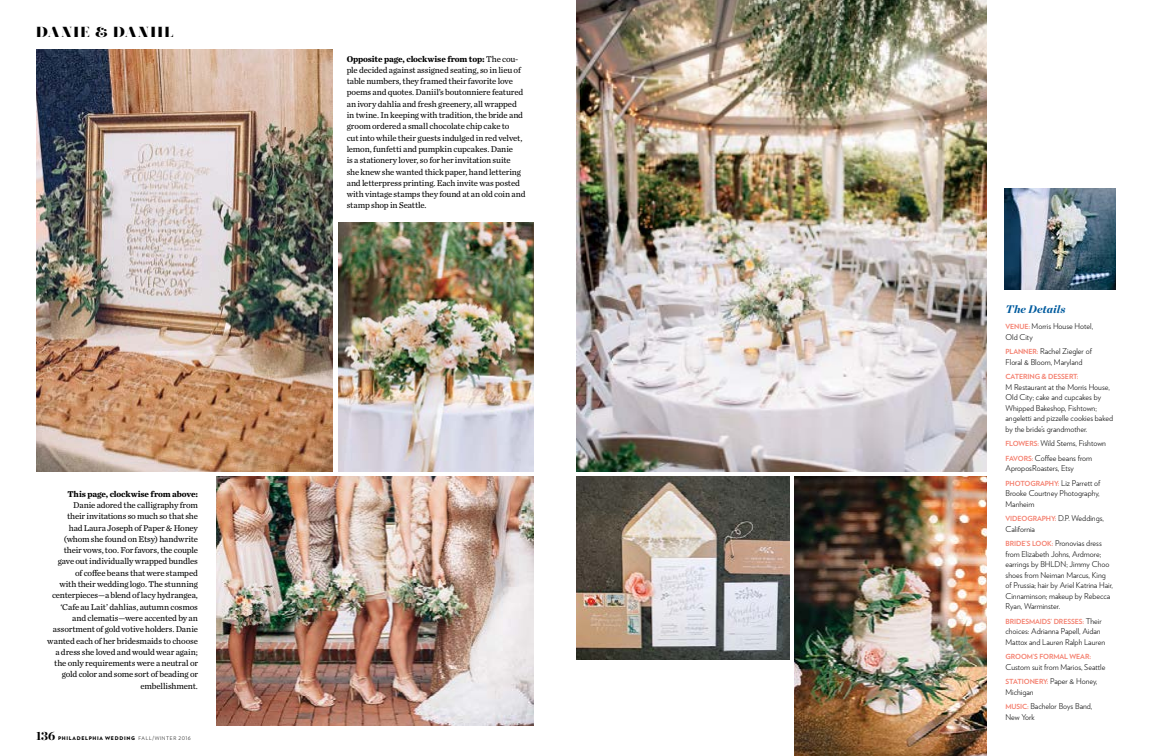
<style>
.page{position:relative;width:1152px;height:756px;background:#fff}
.page>*{position:absolute;margin:0;border:0;box-sizing:border-box;transform-origin:0 0}
.t1{font:14.6px "Narziss Ultrabold Drops";letter-spacing:.095em;color:#000}
.t2{font:900 12px "Chronicle Display";color:#000}
.t3{font:italic 900 11px "Chronicle Display";letter-spacing:.005em;color:#005b9e}
.t4{font:8.8px/11.3px "Chronicle Text G2";letter-spacing:-.015em;color:#000}
.t5{font:700 8.8px "Chronicle Text G2";letter-spacing:-.015em;color:#000}
.t6{font:300 8px/10.5px "Verlag";color:#000}
.t7{font:700 7px "Verlag";letter-spacing:-.01em;color:#f47e6d}
.t8{font:900 5px "Verlag";letter-spacing:.135em;color:#000}
.s1{font-weight:300}
.s2{font-weight:700}
.s3{font-weight:700;font-size:7px;color:#f47e6d}
.s4{font-weight:300;font-size:8px;color:#000}
</style>
<div class="page">
<img style="left:795px;top:476px;width:192px;height:280px">
<img style="left:1004px;top:188px;width:112px;height:101px">
<img style="left:576px;top:476px;width:214px;height:184px">
<img style="left:577px;top:0;width:409px;height:472px">
<img style="left:216px;top:476px;width:318px;height:249px">
<img style="left:338px;top:222px;width:196px;height:250px">
<img style="left:36px;top:49px;width:297px;height:423px">
<h1 class="t1" style="left:36px;top:23px;width:139px">DANIE &amp; DANIIL</h1>
<p class="t5" style="left:67px;top:487px;width:132px">This page, clockwise from above:</p>
<p class="t4" style="left:47px;top:499px;width:152px;text-align:right">Danie adored the calligraphy from<br>their invitations so much so that she<br>had Laura Joseph of Paper &amp; Honey (whom she found on Etsy) handwrite their vows, too. For favors, the couple gave out individually wrapped bundles<br>of coffee beans that were stamped<br>with their wedding logo. The stunning centerpieces—a blend of lacy hydrangea, ‘Cafe au Lait’ dahlias, autumn cosmos and clematis—were accented by an assortment of gold votive holders. Danie wanted each of her bridesmaids to choose a dress she loved and would wear again; the only requirements were a neutral or gold color and some sort of beading or embellishment.</p>
<h2 class="t2" style="left:36px;top:726px;width:21px">136</h2>
<p class="t8" style="left:58px;top:734px;width:134px">PHILADELPHIA WEDDING <span class="s1">FALL/WINTER 2016</span></p>
<p class="t4" style="left:347px;top:52px;width:180px"><span class="s2">Opposite page, clockwise from top:</span> The cou&shy;ple decided against assigned seating, so in lieu of table numbers, they framed their favorite love poems and quotes. Daniil’s boutonniere featured an ivory dahlia and fresh greenery, all wrapped in twine. In keeping with tradition, the bride and groom ordered a small chocolate chip cake to<br>cut into while their guests indulged in red velvet, lemon, funfetti and pumpkin cupcakes. Danie<br>is a stationery lover, so for her invitation suite<br>she knew she wanted thick paper, hand lettering and letterpress printing. Each invite was posted with vintage stamps they found at an old coin and stamp shop in Seattle.</p>
<p class="t3" style="left:1006px;top:300px;width:61px">The Details</p>
<p class="t6" style="left:1006px;top:321px;width:89px"><span class="s3">VENUE:</span> Morris House Hotel,<br>Old City</p>
<p class="t6" style="left:1006px;top:346px;width:88px"><span class="s3">PLANNER:</span> Rachel Ziegler of<br>Floral &amp; Bloom, Maryland</p>
<p class="t7" style="left:1006px;top:371px;width:75px">CATERING &amp; DESSERT:</p>
<p class="t6" style="left:1006px;top:381px;width:109px">M Restaurant at the Morris House,<br>Old City; cake and cupcakes by<br>Whipped Bakeshop, Fishtown; angeletti and pizzelle cookies baked by the bride’s grandmother.</p>
<p class="t6" style="left:1006px;top:436px;width:102px;line-height:14.5px"><span class="s3">FLOWERS:</span> Wild Stems, Fishtown<br><span class="s3">FAVORS:</span> Coffee beans from</p>
<p class="t6" style="left:1006px;top:463px;width:70px">AproposRoasters, Etsy</p>
<p class="t7" style="left:1006px;top:478px;width:96px">PHOTOGRAPHY: <span class="s4">Liz Parrett of</span></p>
<p class="t6" style="left:1006px;top:488px;width:96px">Brooke Courtney Photography,<br>Manheim</p>
<p class="t6" style="left:1006px;top:513px;width:100px"><span class="s3">VIDEOGRAPHY:</span> D.P. Weddings,<br>California</p>
<p class="t6" style="left:1006px;top:538px;width:109px"><span class="s3">BRIDE’S LOOK:</span> Pronovias dress from Elizabeth Johns, Ardmore; earrings by BHLDN; Jimmy Choo shoes from Neiman Marcus, King of Prussia; hair by Ariel Katrina Hair,<br>Cinnaminson; makeup by Rebecca<br>Ryan, Warminster.</p>
<p class="t7" style="left:1006px;top:616px;width:98px">BRIDESMAIDS’ DRESSES: <span class="s4">Their</span></p>
<p class="t6" style="left:1006px;top:626px;width:101px">choices: Adrianna Papell, Aidan<br>Mattox and Lauren Ralph Lauren</p>
<p class="t7" style="left:1006px;top:651px;width:87px">GROOM’S FORMAL WEAR:</p>
<p class="t6" style="left:1006px;top:659px;width:101px;line-height:14.5px">Custom suit from Marios, Seattle<br><span class="s3">STATIONERY:</span> Paper &amp; Honey,</p>
<p class="t6" style="left:1006px;top:684px;width:88px;line-height:14.5px">Michigan<br><span class="s3">MUSIC:</span> Bachelor Boys Band,</p>
<p class="t6" style="left:1006px;top:711px;width:31px">New York</p>
</div>
